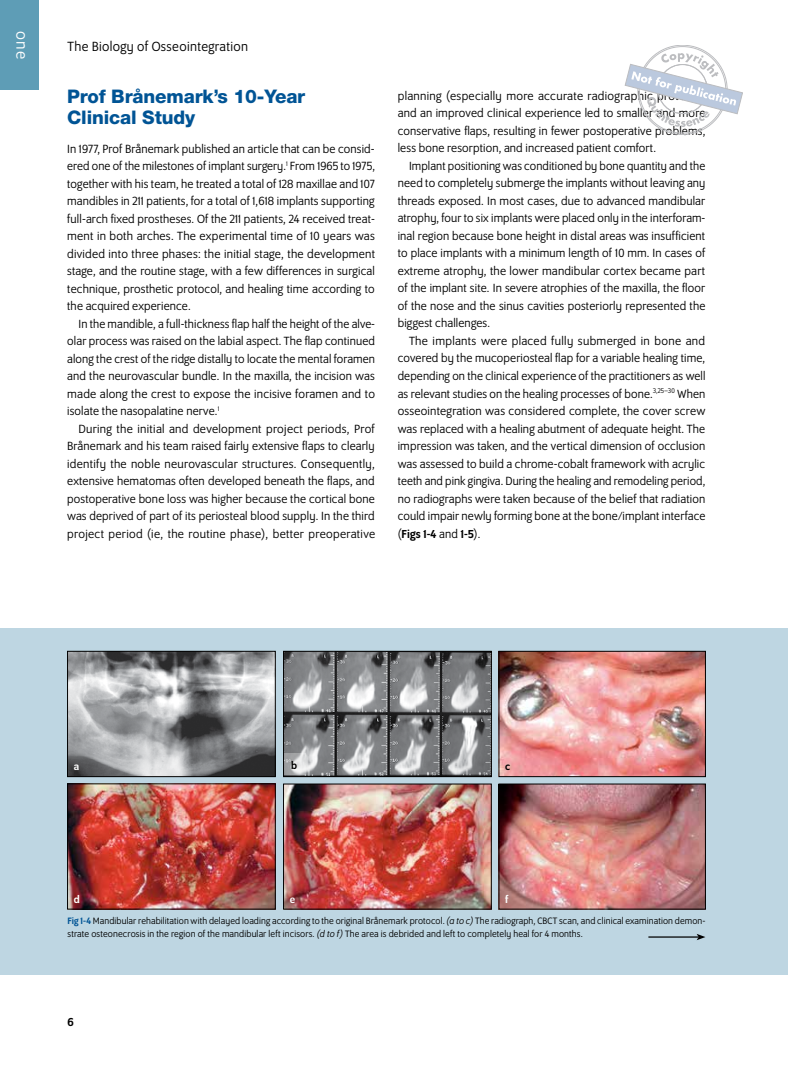
<style>
.page{position:relative;width:788px;height:1074px;background:#fff}
.page>*{position:absolute;margin:0;border:0;box-sizing:border-box;transform-origin:0 0}
.t1{font:800 18.75px/20.6px "Helvetica Neue LT Std";letter-spacing:-.01em;color:#005495}
.t2{font:17.5px "Program OT";color:#fff}
.t3{font:14.38px "Program OT";letter-spacing:.025em;color:#000}
.t4{font:12.75px/17.5px "Program OT";letter-spacing:.01em;color:#000;text-align:justify}
.t5{font:500 12.5px "Program OT";color:#000}
.t6{font:500 11.25px "Program OT";color:#fff}
.t7{font:500 11.25px "Program OT";color:#000}
.t8{font:10px/12.5px "Program OT";letter-spacing:.015em;color:#000}
.s1{font-weight:400;font-size:12.75px}
.s2{font-weight:500;color:#005495}
.s3{font-style:italic}
</style>
<div class="page">
<div style="left:0;top:0;width:39px;height:90px;background:#5e9db6"></div>
<div style="left:0;top:629px;width:788px;height:346px;background:#bed6e2"></div>
<img style="left:69px;top:653px;width:204px;height:122px">
<div style="left:67px;top:651px;width:208px;height:126px;border:1px solid #000"></div>
<img style="left:285px;top:653px;width:204px;height:122px">
<div style="left:283px;top:651px;width:208px;height:126px;border:1px solid #000"></div>
<img style="left:500px;top:653px;width:203px;height:122px">
<div style="left:498px;top:651px;width:207px;height:126px;border:1px solid #000"></div>
<img style="left:69px;top:785px;width:204px;height:122px">
<div style="left:67px;top:783px;width:208px;height:126px;border:1px solid #000"></div>
<svg style="left:284px;top:753px;width:22px;height:22px"></svg>
<img style="left:285px;top:785px;width:204px;height:122px">
<img style="left:500px;top:785px;width:203px;height:122px">
<div style="left:498px;top:783px;width:207px;height:126px;border:1px solid #000"></div>
<hr style="left:648px;top:936px;width:50px;height:1px;background:#000">
<svg style="left:696px;top:934px;width:9px;height:6px"></svg>
<svg style="left:624px;top:45px;width:118px;height:90px"></svg>
<h2 class="t2" style="left:32px;top:31px;width:29px;rotate:90deg">one</h2>
<p class="t3" style="left:68px;top:39px;width:182px">The Biology of Osseointegration</p>
<h1 class="t1" style="left:67px;top:86px;width:239px">Prof Brånemark’s 10-Year<br>Clinical Study</h1>
<p class="t4" style="left:67px;top:140px;width:309px">In 1977, Prof Brånemark published an article that can be consid&shy;ered one of the milestones of implant surgery.<sup>1</sup> From 1965 to 1975, together with his team, he treated a total of 128 maxillae and 107 mandibles in 211 patients, for a total of 1,618 implants supporting full-arch fixed prostheses. Of the 211 patients, 24 received treat&shy;ment in both arches. The experimental time of 10 years was divided into three phases: the initial stage, the development stage, and the routine stage, with a few differences in surgical technique, prosthetic protocol, and healing time according to the acquired experience.</p>
<p class="t4" style="left:67px;top:315px;width:309px;text-indent:11px">In the mandible, a full-thickness flap half the height of the alve&shy;olar process was raised on the labial aspect. The flap continued along the crest of the ridge distally to locate the mental foramen and the neurovascular bundle. In the maxilla, the incision was made along the crest to expose the incisive foramen and to isolate the nasopalatine nerve.<sup>1</sup></p>
<p class="t4" style="left:67px;top:420px;width:309px;text-indent:11px">During the initial and development project periods, Prof Brånemark and his team raised fairly extensive flaps to clearly identify the noble neurovascular structures. Consequently, extensive hematomas often developed beneath the flaps, and postoperative bone loss was higher because the cortical bone was deprived of part of its periosteal blood supply. In the third project period (ie, the routine phase), better preoperative</p>
<p class="t4" style="left:397px;top:87px;width:309px">planning (especially more accurate radiographic protocol) and an improved clinical experience led to smaller and more conservative flaps, resulting in fewer postoperative problems, less bone resorption, and increased patient comfort.</p>
<p class="t4" style="left:397px;top:157px;width:309px;text-indent:11px">Implant positioning was conditioned by bone quantity and the need to completely submerge the implants without leaving any threads exposed. In most cases, due to advanced mandibular atrophy, four to six implants were placed only in the interforam&shy;inal region because bone height in distal areas was insufficient to place implants with a minimum length of 10 mm. In cases of extreme atrophy, the lower mandibular cortex became part of the implant site. In severe atrophies of the maxilla, the floor of the nose and the sinus cavities posteriorly represented the biggest challenges.</p>
<p class="t4" style="left:397px;top:332px;width:309px;text-indent:11px">The implants were placed fully submerged in bone and covered by the mucoperiosteal flap for a variable healing time, depending on the clinical experience of the practitioners as well as relevant studies on the healing processes of bone.<sup>3,25–30</sup> When osseointegration was considered complete, the cover screw was replaced with a healing abutment of adequate height. The impression was taken, and the vertical dimension of occlusion was assessed to build a chrome-cobalt framework with acrylic teeth and pink gingiva. During the healing and remodeling period, no radiographs were taken because of the belief that radiation could impair newly forming bone at the bone/implant interface</p>
<p class="t5" style="left:397px;top:526px;width:84px"><span class="s1">(</span>Figs 1-4 <span class="s1">and</span> 1-5<span class="s1">).</span></p>
<p class="t6" style="left:74px;top:760px;width:7px">a</p>
<p class="t7" style="left:291px;top:759px;width:7px">b</p>
<p class="t7" style="left:505px;top:760px;width:7px">c</p>
<p class="t6" style="left:74px;top:893px;width:7px">d</p>
<p class="t6" style="left:290px;top:893px;width:7px">e</p>
<p class="t6" style="left:505px;top:893px;width:5px">f</p>
<p class="t8" style="left:68px;top:915px;width:639px"><span class="s2">Fig 1-4</span> Mandibular rehabilitation with delayed loading according to the original Brånemark protocol. <span class="s3">(a to c)</span> The radiograph, CBCT scan, and clinical examination demon&shy;strate osteonecrosis in the region of the mandibular left incisors. <span class="s3">(d to f)</span> The area is debrided and left to completely heal for 4 months.</p>
<p class="t5" style="left:68px;top:1014px;width:8px">6</p>
</div>
